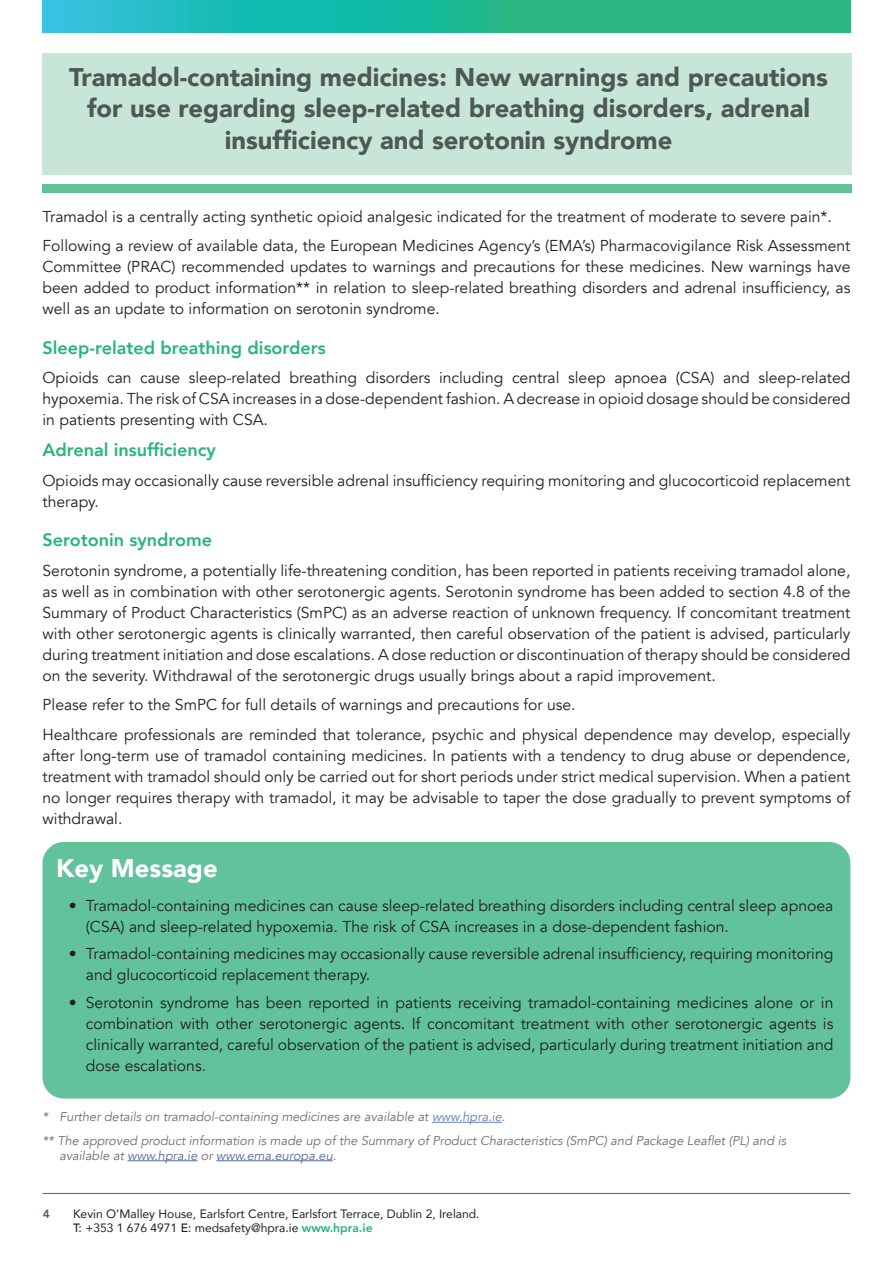
<style>
.page{position:relative;width:893px;height:1263px;background:#fff}
.page>*{position:absolute;margin:0;border:0;box-sizing:border-box;transform-origin:0 0}
.heading_1{font:900 25.5px/31.5px "Avenir";color:#4b5a52;text-align:center}
.body{font:900 25.5px "Avenir";color:#fff}
.New_advice_23{font:800 18px "Avenir";color:#27b57a}
.body-2{font:800 18px "Avenir";color:#27b57a}
.body-3{font:15.75px/21px "Avenir";color:#231f20;text-align:justify}
.Alan_bullets{font:15.75px/21px "Avenir";color:#231f20}
.Alan_bullets-2{font:italic 12.75px/15px "Avenir";color:#6c6d70}
.t1{font:12.15px/14.5px "Avenir";color:#231f20}
.body-4{font:800 12px "Avenir";color:#576363}
.s1{color:#607eb4}
.s2{color:#526c9b}
.s3{font-weight:500}
.s4{font-weight:800;color:#24b57b}
</style>
<div class="page">
<svg style="left:43px;top:0;width:807px;height:32px;background:#22b99e"></svg>
<hr style="left:43px;top:1193px;width:807px;height:1px;background:#576363">
<div style="left:43px;top:53px;width:809px;height:122px;background:#c8e6d7"></div>
<div style="left:43px;top:184px;width:809px;height:9px;background:#61c29c"></div>
<div style="left:43px;top:842px;width:807px;height:256px;background:#61c29c;border-radius:21px"></div>
<hr style="left:432px;top:1122px;width:70px;height:1px;background:#607eb4">
<hr style="left:128px;top:1160px;width:69px;height:1px;background:#526c9b">
<hr style="left:216px;top:1160px;width:117px;height:1px;background:#526c9b">
<p class="heading_1" style="left:69px;top:61px;width:760px">Tramadol-containing medicines: New warnings and precautions for use regarding sleep-related breathing disorders, adrenal insufficiency and serotonin syndrome</p>
<p class="body-3" style="left:43px;top:206px;width:791px">Tramadol is a centrally acting synthetic opioid analgesic indicated for the treatment of moderate to severe pain*.</p>
<p class="body-3" style="left:43px;top:236px;width:809px">Following a review of available data, the European Medicines Agency’s (EMA’s) Pharmacovigilance Risk Assessment Committee (PRAC) recommended updates to warnings and precautions for these medicines. New warnings have been added to product information** in relation to sleep-related breathing disorders and adrenal insufficiency, as well as an update to information on serotonin syndrome.</p>
<p class="body-2" style="left:43px;top:334px;width:285px">Sleep-related breathing disorders</p>
<p class="body-3" style="left:43px;top:368px;width:809px">Opioids can cause sleep-related breathing disorders including central sleep apnoea (CSA) and sleep-related hypoxemia. The risk of CSA increases in a dose-dependent fashion. A decrease in opioid dosage should be considered in patients presenting with CSA.</p>
<p class="New_advice_23" style="left:43px;top:436px;width:175px">Adrenal insufficiency</p>
<p class="body-3" style="left:43px;top:470px;width:809px">Opioids may occasionally cause reversible adrenal insufficiency requiring monitoring and glucocorticoid replacement therapy.</p>
<p class="New_advice_23" style="left:43px;top:526px;width:171px">Serotonin syndrome</p>
<p class="body-3" style="left:43px;top:560px;width:809px">Serotonin syndrome, a potentially life-threatening condition, has been reported in patients receiving tramadol alone, as well as in combination with other serotonergic agents. Serotonin syndrome has been added to section 4.8 of the Summary of Product Characteristics (SmPC) as an adverse reaction of unknown frequency. If concomitant treatment with other serotonergic agents is clinically warranted, then careful observation of the patient is advised, particularly during treatment initiation and dose escalations. A dose reduction or discontinuation of therapy should be considered on the severity. Withdrawal of the serotonergic drugs usually brings about a rapid improvement.</p>
<p class="body-3" style="left:43px;top:695px;width:535px">Please refer to the SmPC for full details of warnings and precautions for use.</p>
<p class="body-3" style="left:43px;top:724px;width:809px">Healthcare professionals are reminded that tolerance, psychic and physical dependence may develop, especially after long-term use of tramadol containing medicines. In patients with a tendency to drug abuse or dependence, treatment with tramadol should only be carried out for short periods under strict medical supervision. When a patient no longer requires therapy with tramadol, it may be advisable to taper the dose gradually to prevent symptoms of withdrawal.</p>
<p class="body" style="left:56px;top:847px;width:163px">Key Message</p>
<p class="Alan_bullets" style="left:86px;top:895px;width:749px;text-indent:-17px">• Tramadol-containing medicines can cause sleep-related breathing disorders including central sleep apnoea (CSA) and sleep-related hypoxemia. The risk of CSA increases in a dose-dependent fashion.</p>
<p class="Alan_bullets" style="left:86px;top:944px;width:749px;text-indent:-17px">• Tramadol-containing medicines may occasionally cause reversible adrenal insufficiency, requiring monitoring and glucocorticoid replacement therapy.</p>
<p class="Alan_bullets" style="left:86px;top:992px;width:749px;text-align:justify;text-indent:-17px">• Serotonin syndrome has been reported in patients receiving tramadol-containing medicines alone or in combination with other serotonergic agents. If concomitant treatment with other serotonergic agents is clinically warranted, careful observation of the patient is advised, particularly during treatment initiation and dose escalations.</p>
<p class="Alan_bullets-2" style="left:43px;top:1110px;width:464px">* Further details on tramadol-containing medicines are available at <span class="s1">www.hpra.ie</span>.</p>
<p class="Alan_bullets-2" style="left:60px;top:1133px;width:728px;text-indent:-17px">** The approved product information is made up of the Summary of Product Characteristics (SmPC) and Package Leaflet (PL) and is available at <span class="s2">www.hpra.ie</span> or <span class="s2">www.ema.europa.eu</span>.</p>
<p class="body-4" style="left:43px;top:1204px;width:9px">4</p>
<p class="t1" style="left:73px;top:1206px;width:408px">Kevin O’Malley House, Earlsfort Centre, Earlsfort Terrace, Dublin 2, Ireland.<br><span class="s3">T:</span> +353 1 676 4971 <span class="s3">E:</span> medsafety@hpra.ie <span class="s4">www.hpra.ie</span></p>
</div>
